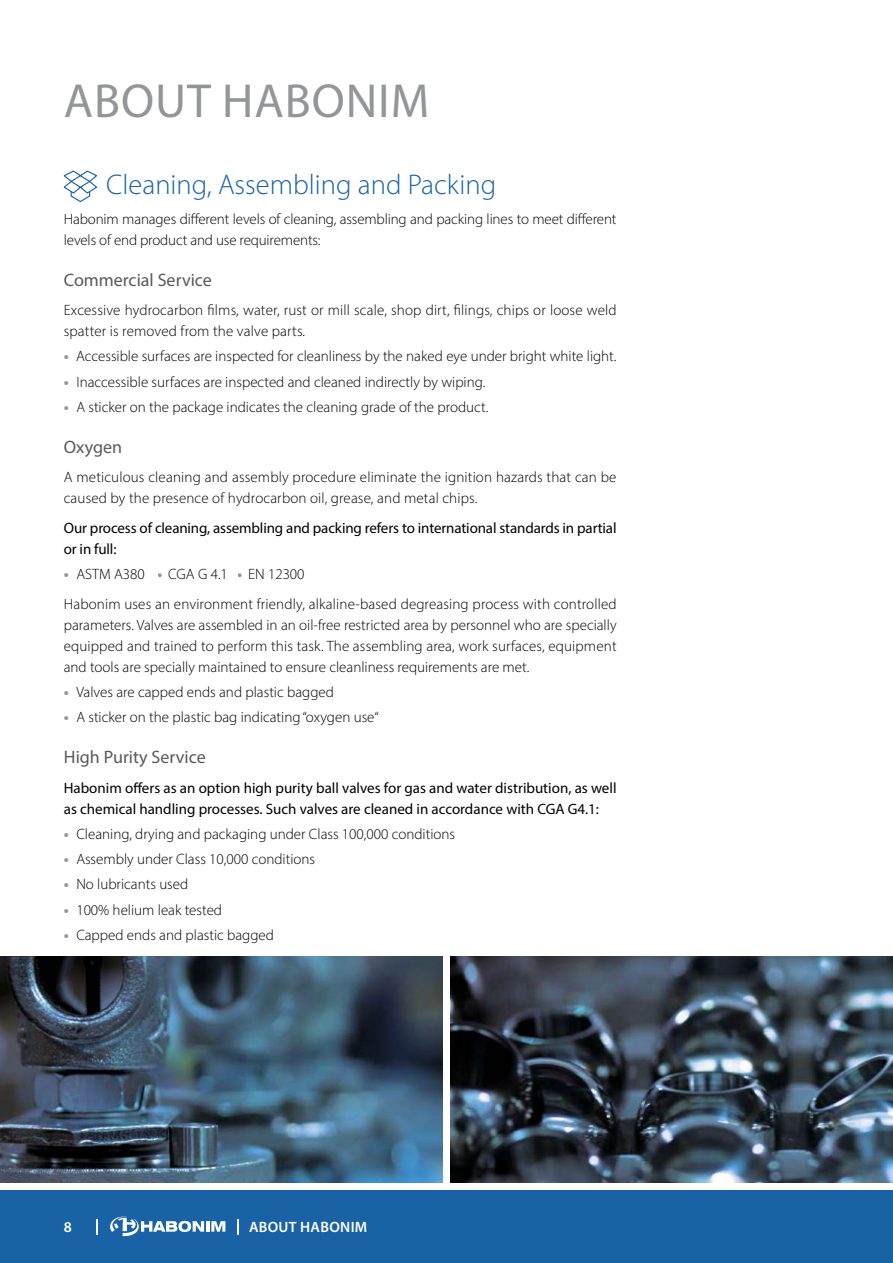
<style>
.page{position:relative;width:893px;height:1263px;background:#fff}
.page>*{position:absolute;margin:0;border:0;box-sizing:border-box;transform-origin:0 0}
.t1{font:48px "Myriad Pro";letter-spacing:.02em;color:#939598}
.t2{font:300 28.5px "Myriad Pro";color:#1962a6}
.t3{font:18px "Myriad Pro";color:#58595b}
.t4{font:300 15px/21px "Myriad Pro";color:#000}
.t5{font:15px/21px "Myriad Pro";color:#000}
.t6{font:600 15px "Myriad Pro";letter-spacing:.02em;color:#fff}
.s1{font-weight:700;color:#939598}
</style>
<div class="page">
<div style="left:0;top:1191px;width:893px;height:72px;background:#1962a6"></div>
<svg style="left:97px;top:1219px;width:1px;height:15px"></svg>
<svg style="left:110px;top:1216px;width:115px;height:21px"></svg>
<svg style="left:237px;top:1219px;width:1px;height:15px"></svg>
<svg style="left:158px;top:573px;width:4px;height:4px"></svg>
<svg style="left:238px;top:573px;width:4px;height:4px"></svg>
<svg style="left:63px;top:170px;width:34px;height:32px"></svg>
<img style="left:451px;top:957px;width:429px;height:225px">
<img style="left:0;top:957px;width:442px;height:225px">
<img style="left:880px;top:957px;width:13px;height:225px">
<h1 class="t1" style="left:64px;top:72px;width:367px">ABOUT HABONIM</h1>
<h2 class="t2" style="left:106px;top:167px;width:391px">Cleaning, Assembling and Packing</h2>
<p class="t4" style="left:64px;top:208px;width:554px">Habonim manages different levels of cleaning, assembling and packing lines to meet different levels of end product and use requirements:</p>
<p class="t3" style="left:64px;top:268px;width:150px">Commercial Service</p>
<p class="t4" style="left:64px;top:299px;width:554px">Excessive hydrocarbon films, water, rust or mill scale, shop dirt, filings, chips or loose weld spatter is removed from the valve parts.</p>
<p class="t4" style="left:64px;top:346px;width:554px"><span class="s1">•</span> Accessible surfaces are inspec ted for cleanliness by the naked eye under bright white light.</p>
<p class="t4" style="left:64px;top:371px;width:423px"><span class="s1">•</span> Inaccessible surfaces are inspected and cleaned indirectly by wiping.</p>
<p class="t4" style="left:64px;top:396px;width:426px"><span class="s1">•</span> A sticker on the package indicates the cleaning grade of the product.</p>
<p class="t3" style="left:64px;top:436px;width:60px">Oxygen</p>
<p class="t4" style="left:64px;top:467px;width:554px">A meticulous cleaning and assembly procedure eliminate the ignition hazards that can be caused by the presence of hydrocarbon oil, grease, and metal chips.</p>
<p class="t5" style="left:64px;top:517px;width:554px">Our process of cleaning, assembling and packing refers to international standards in partial or in full:</p>
<p class="t4" style="left:64px;top:563px;width:82px"><span class="s1">•</span> ASTM A380</p>
<p class="t4" style="left:168px;top:563px;width:61px">CGA G 4.1</p>
<p class="t4" style="left:64px;top:559px;width:554px;line-height:29.5px;text-indent:184px">EN 12300<br>Habonim uses an environment friendly, alkaline-based degreasing process with controlled</p>
<p class="t4" style="left:64px;top:614px;width:554px;text-align:justify">parameters. Valves are assembled in an oil-free restricted area by personnel who are specially equipped and trained to perform this task. The assembling area, work surfaces, equipment and tools are specially maintained to ensure cleanliness requirements are met.</p>
<p class="t4" style="left:64px;top:681px;width:272px"><span class="s1">•</span> Valves are capped ends and plastic bagged</p>
<p class="t4" style="left:64px;top:706px;width:317px"><span class="s1">•</span> A sticker on the plastic bag indicating “oxygen use“</p>
<p class="t3" style="left:64px;top:746px;width:143px">High Purity Service</p>
<p class="t5" style="left:64px;top:777px;width:554px">Habonim offers as an option high purity ball valves for gas and water distribution, as well as chemical handling processes. Such valves are cleaned in accordance with CGA G4.1:</p>
<p class="t4" style="left:64px;top:823px;width:393px"><span class="s1">•</span> Cleaning, drying and packaging under Class 100,000 conditions</p>
<p class="t4" style="left:64px;top:848px;width:253px"><span class="s1">•</span> Assembly under Class 10,000 conditions</p>
<p class="t4" style="left:64px;top:874px;width:126px"><span class="s1">•</span> No lubricants used</p>
<p class="t4" style="left:64px;top:899px;width:160px"><span class="s1">•</span> 100% helium leak tested</p>
<p class="t4" style="left:64px;top:924px;width:212px"><span class="s1">•</span> Capped ends and plastic bagged</p>
<p class="t6" style="left:64px;top:1217px;width:10px">8</p>
<p class="t6" style="left:249px;top:1217px;width:120px">ABOUT HABONIM</p>
</div>
